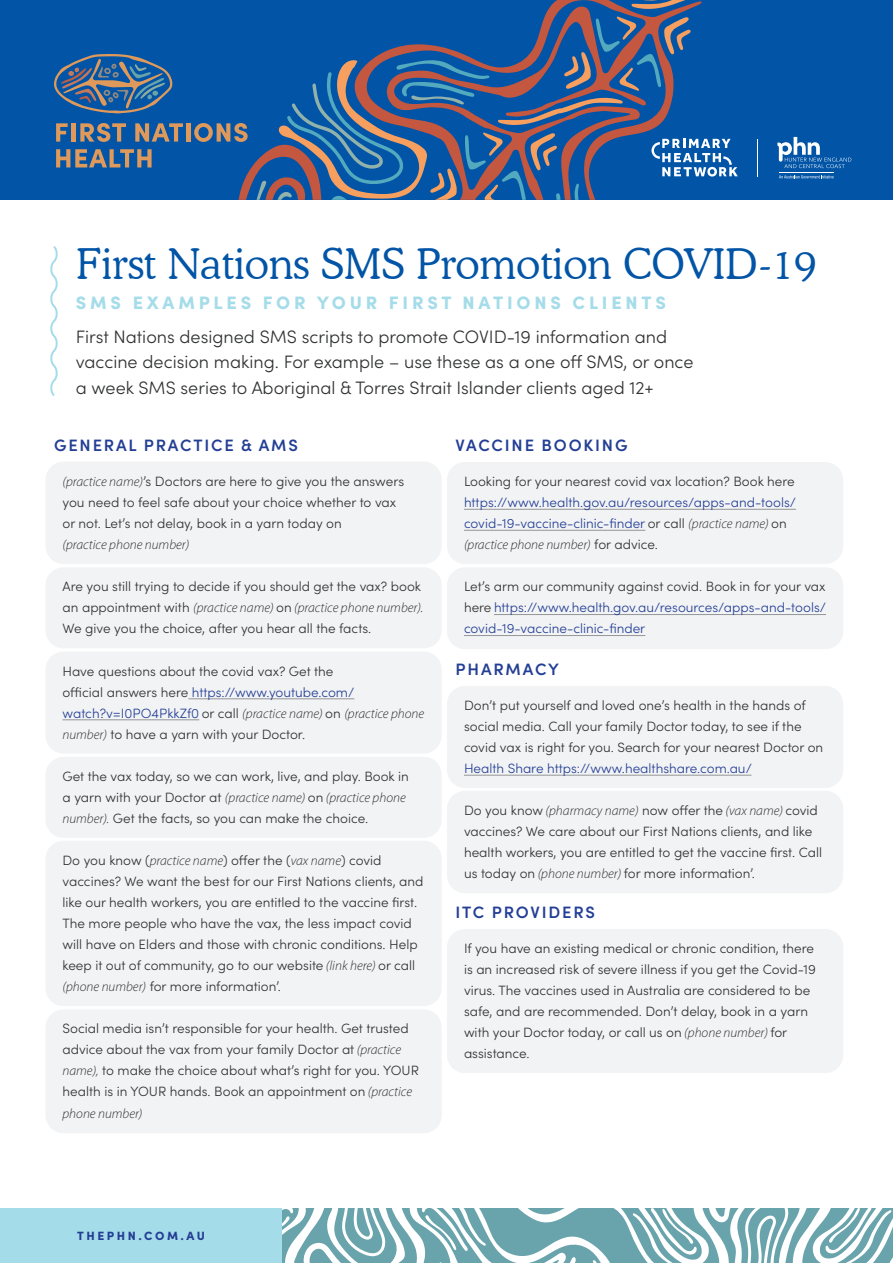
<style>
.page{position:relative;width:893px;height:1263px;background:#fff}
.page>*{position:absolute;margin:0;border:0;box-sizing:border-box;transform-origin:0 0}
.t1{font:300 42px "Cooper BT";color:#0154a6}
.t2{font:300 18px/25.5px "Sofia Pro";color:#2f3030}
.t3{font:900 18px "Sofia Pro";letter-spacing:.21em;color:#a5dce9}
.t4{font:600 16.5px "Sofia Pro";letter-spacing:.11em;color:#233e95}
.t5{font:300 13.5px/21px "Sofia Pro";color:#2f3030}
.t6{font:300 13.5px/21px "Sofia Pro";color:#233e95}
.t7{font:italic 300 13.5px "Myriad Pro";color:#2f3030}
.t8{font:900 12px "Sofia Pro";letter-spacing:.21em;color:#233e95}
.s1{font-family:"Myriad Pro";font-style:italic}
.s2{font-family:"Sofia Pro";font-style:normal}
.s3{color:#233e95}
.s4{font-family:"Sofia Pro";font-style:normal;color:#233e95}
.s5{color:#2f3030}
.s6{font-family:"Myriad Pro";font-style:italic;color:#2f3030}
</style>
<div class="page">
<div style="left:0;top:0;width:893px;height:200px;background:#0154a6"></div>
<svg style="left:545px;top:0;width:157px;height:16px"></svg>
<svg style="left:631px;top:0;width:65px;height:9px"></svg>
<div style="left:45px;top:462px;width:397px;height:102px;background:#f2f3f4;border-radius:18px"></div>
<div style="left:45px;top:567px;width:397px;height:81px;background:#f2f3f4;border-radius:18px"></div>
<div style="left:45px;top:651px;width:397px;height:103px;background:#f2f3f4;border-radius:18px"></div>
<hr style="left:188px;top:698px;width:166px;height:1px;background:#939598">
<hr style="left:63px;top:719px;width:136px;height:1px;background:#939598">
<div style="left:45px;top:757px;width:397px;height:81px;background:#f2f3f4;border-radius:18px"></div>
<div style="left:45px;top:841px;width:397px;height:165px;background:#f2f3f4;border-radius:18px"></div>
<div style="left:45px;top:1009px;width:397px;height:124px;background:#f2f3f4;border-radius:18px"></div>
<div style="left:447px;top:462px;width:396px;height:102px;background:#f2f3f4;border-radius:18px"></div>
<hr style="left:464px;top:509px;width:332px;height:1px;background:#939598">
<hr style="left:464px;top:530px;width:181px;height:1px;background:#939598">
<div style="left:447px;top:567px;width:396px;height:82px;background:#f2f3f4;border-radius:18px"></div>
<hr style="left:494px;top:614px;width:332px;height:1px;background:#939598">
<hr style="left:464px;top:635px;width:181px;height:1px;background:#939598">
<div style="left:447px;top:686px;width:396px;height:102px;background:#f2f3f4;border-radius:18px"></div>
<hr style="left:464px;top:775px;width:287px;height:1px;background:#939598">
<div style="left:447px;top:791px;width:396px;height:102px;background:#f2f3f4;border-radius:18px"></div>
<div style="left:447px;top:929px;width:396px;height:144px;background:#f2f3f4;border-radius:18px"></div>
<div style="left:0;top:1209px;width:282px;height:54px;background:#a5dce9"></div>
<svg style="left:50px;top:246px;width:8px;height:150px"></svg>
<svg style="left:282px;top:1209px;width:611px;height:54px"></svg>
<svg style="left:54px;top:16px;width:684px;height:184px"></svg>
<svg style="left:777px;top:137px;width:74px;height:31px"></svg>
<svg style="left:779px;top:175px;width:55px;height:3px"></svg>
<hr style="left:779px;top:173px;width:54px;height:1px;background:#fff">
<hr style="left:757px;top:139px;width:1px;height:37px;background:#fff">
<h1 class="t1" style="left:76px;top:238px;width:743px">First Nations SMS Promotion COVID-19</h1>
<h2 class="t3" style="left:76px;top:288px;width:592px">SMS EXAMPLES FOR YOUR FIRST NATIONS CLIENTS</h2>
<h2 class="t2" style="left:76px;top:323px;width:619px">First Nations designed SMS scripts to promote COVID-19 information and vaccine decision making. For example – use these as a one off SMS, or once a week SMS series to Aboriginal &amp; Torres Strait Islander clients aged 12+</h2>
<p class="t4" style="left:54px;top:432px;width:245px">GENERAL PRACTICE &amp; AMS</p>
<p class="t5" style="left:63px;top:470px;width:343px"><span class="s1">(practice name)</span>’s Doctors are here to give you the answers you need to feel safe about your choice whether to vax or not. Let’s not delay, book in a yarn today on</p>
<p class="t7" style="left:63px;top:536px;width:128px">(practice phone number)</p>
<p class="t5" style="left:63px;top:575px;width:360px">Are you still trying to decide if you should get the vax? book</p>
<p class="t7" style="left:63px;top:600px;width:362px"><span class="s2">an appointment with</span> (practice name) <span class="s2">on</span> (practice phone number).</p>
<p class="t5" style="left:63px;top:617px;width:310px">We give you the choice, after you hear all the facts.</p>
<p class="t5" style="left:63px;top:660px;width:293px">Have questions about the covid vax? Get the official answers here <span class="s3">https://www.youtube.com/</span></p>
<p class="t7" style="left:63px;top:705px;width:363px"><span class="s4">watch?v=I0PO4PkkZf0</span> <span class="s2">or call</span> (practice name) <span class="s2">on</span> (practice phone</p>
<p class="t5" style="left:63px;top:723px;width:244px"><span class="s1">number)</span> to have a yarn with your Doctor.</p>
<p class="t5" style="left:63px;top:765px;width:348px">Get the vax today, so we can work, live, and play. Book in</p>
<p class="t7" style="left:63px;top:789px;width:345px"><span class="s2">a yarn with your Doctor at</span> (practice name) <span class="s2">on</span> (practice phone</p>
<p class="t5" style="left:63px;top:807px;width:307px"><span class="s1">number).</span> Get the facts, so you can make the choice.</p>
<p class="t5" style="left:63px;top:849px;width:363px">Do you know (<span class="s1">practice name</span>) offer the (<span class="s1">vax name</span>) covid vaccines? We want the best for our First Nations clients, and like our health workers, you are entitled to the vaccine first.<br>The more people who have the vax, the less impact covid will have on Elders and those with chronic conditions. Help keep it out of community, go to our website <span class="s1">(link here)</span> or call <span class="s1">(phone number)</span> for more information’.</p>
<p class="t5" style="left:63px;top:1017px;width:358px">Social media isn’t responsible for your health. Get trusted advice about the vax from your family Doctor at <span class="s1">(practice name),</span> to make the choice about what’s right for you. YOUR health is in YOUR hands. Book an appointment on <span class="s1">(practice</span></p>
<p class="t7" style="left:63px;top:1105px;width:82px">phone number)</p>
<p class="t4" style="left:456px;top:432px;width:173px">VACCINE BOOKING</p>
<p class="t5" style="left:464px;top:470px;width:332px">Looking for your nearest covid vax location? Book here</p>
<p class="t6" style="left:464px;top:491px;width:334px">https://www.health.gov.au/resources/apps-and-tools/ covid-19-vaccine-clinic-finder <span class="s5">or call</span> <span class="s6">(practice name)</span> <span class="s5">on</span></p>
<p class="t7" style="left:464px;top:536px;width:196px">(practice phone number) <span class="s2">for advice.</span></p>
<p class="t6" style="left:464px;top:575px;width:364px;text-align:justify"><span class="s5">Let’s arm our community against covid. Book in for your vax here</span> https://www.health.gov.au/resources/apps-and-tools/ covid-19-vaccine-clinic-finder</p>
<p class="t4" style="left:456px;top:656px;width:105px">PHARMACY</p>
<p class="t5" style="left:464px;top:694px;width:361px">Don’t put yourself and loved one’s health in the hands of social media. Call your family Doctor today, to see if the covid vax is right for you. Search for your nearest Doctor on</p>
<p class="t6" style="left:464px;top:757px;width:289px">Health Share https://www.healthshare.com.au/</p>
<p class="t5" style="left:464px;top:799px;width:360px">Do you know <span class="s1">(pharmacy name)</span> now offer the <span class="s1">(vax name)</span> covid vaccines? We care about our First Nations clients, and like health workers, you are entitled to get the vaccine first. Call us today on <span class="s1">(phone number)</span> for more information’.</p>
<p class="t4" style="left:456px;top:899px;width:141px">ITC PROVIDERS</p>
<p class="t5" style="left:464px;top:937px;width:353px">If you have an existing medical or chronic condition, there is an increased risk of severe illness if you get the Covid-19 virus. The vaccines used in Australia are considered to be safe, and are recommended. Don’t delay, book in a yarn with your Doctor today, or call us on <span class="s1">(phone number)</span> for assistance.</p>
<p class="t8" style="left:77px;top:1227px;width:129px">THEPHN.COM.AU</p>
</div>
